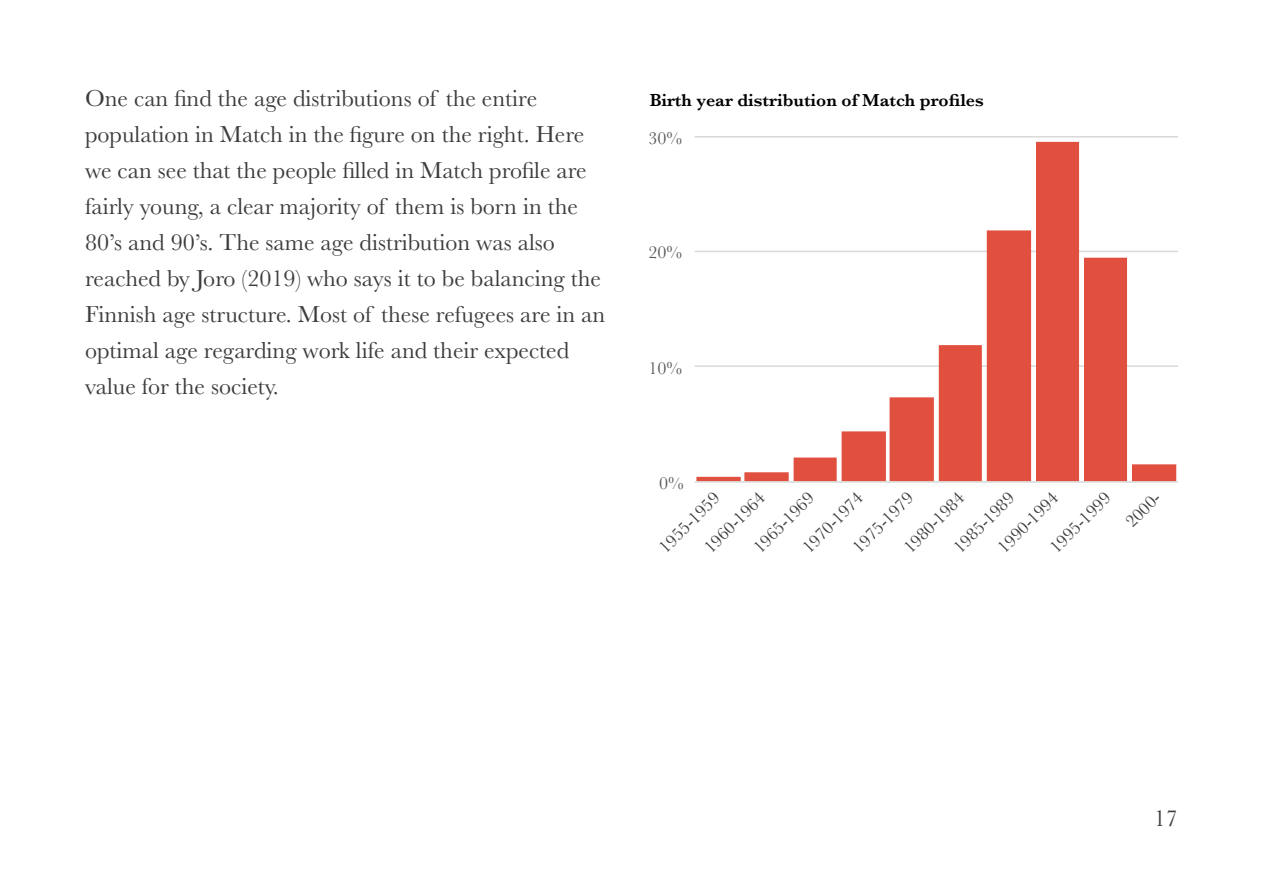
<style>
.page{position:relative;width:1263px;height:893px;background:#fff}
.page>*{position:absolute;margin:0;border:0;box-sizing:border-box;transform-origin:0 0}
.t1{font:24px/36px "Baskerville";color:#3c3c3b}
.t2{font:18px/32px "Baskerville";color:#3c3c3b}
.t3{font:600 18px "Baskerville";color:#000}
.t4{font:18px "Baskerville";color:#595959}
</style>
<div class="page">
<hr style="left:694px;top:365px;width:484px;height:2px;background:#d9d9d9">
<hr style="left:694px;top:251px;width:484px;height:1px;background:#d9d9d9">
<hr style="left:694px;top:136px;width:484px;height:1px;background:#d9d9d9">
<svg style="left:696px;top:142px;width:480px;height:339px"></svg>
<hr style="left:694px;top:481px;width:484px;height:2px;background:#d9d9d9">
<p class="t1" style="left:85px;top:80px;width:522px">One can find the age distributions of the entire population in Match in the figure on the right. Here we can see that the people filled in Match profile are fairly young, a clear majority of them is born in the 80’s and 90’s. The same age distribution was also reached by Joro (2019) who says it to be balancing the Finnish age structure. Most of these refugees are in an optimal age regarding work life and their expected value for the society.</p>
<p class="t3" style="left:650px;top:90px;width:336px">Birth year distribution of Match profiles</p>
<p class="t4" style="left:648px;top:128px;width:35px">30%</p>
<p class="t4" style="left:648px;top:242px;width:35px">20%</p>
<p class="t4" style="left:648px;top:358px;width:35px">10%</p>
<p class="t4" style="left:659px;top:473px;width:26px">0%</p>
<p class="t2" style="left:673px;top:516px;width:79px;text-indent:-32px;rotate:-45deg">1955-1959<br>1960-1964</p>
<p class="t2" style="left:794px;top:538px;width:79px;rotate:-45deg">1970-1974</p>
<p class="t2" style="left:895px;top:538px;width:79px;rotate:-45deg">1980-1984</p>
<p class="t2" style="left:989px;top:538px;width:79px;rotate:-45deg">1990-1994</p>
<p class="t2" style="left:745px;top:538px;width:79px;rotate:-45deg">1965-1969</p>
<p class="t2" style="left:844px;top:538px;width:79px;rotate:-45deg">1975-1979</p>
<p class="t2" style="left:945px;top:538px;width:79px;rotate:-45deg">1985-1989</p>
<p class="t2" style="left:1041px;top:538px;width:79px;rotate:-45deg">1995-1999</p>
<p class="t2" style="left:1117px;top:513px;width:43px;rotate:-45deg">2000-</p>
<p class="t1" style="left:1154px;top:800px;width:26px">17</p>
</div>
